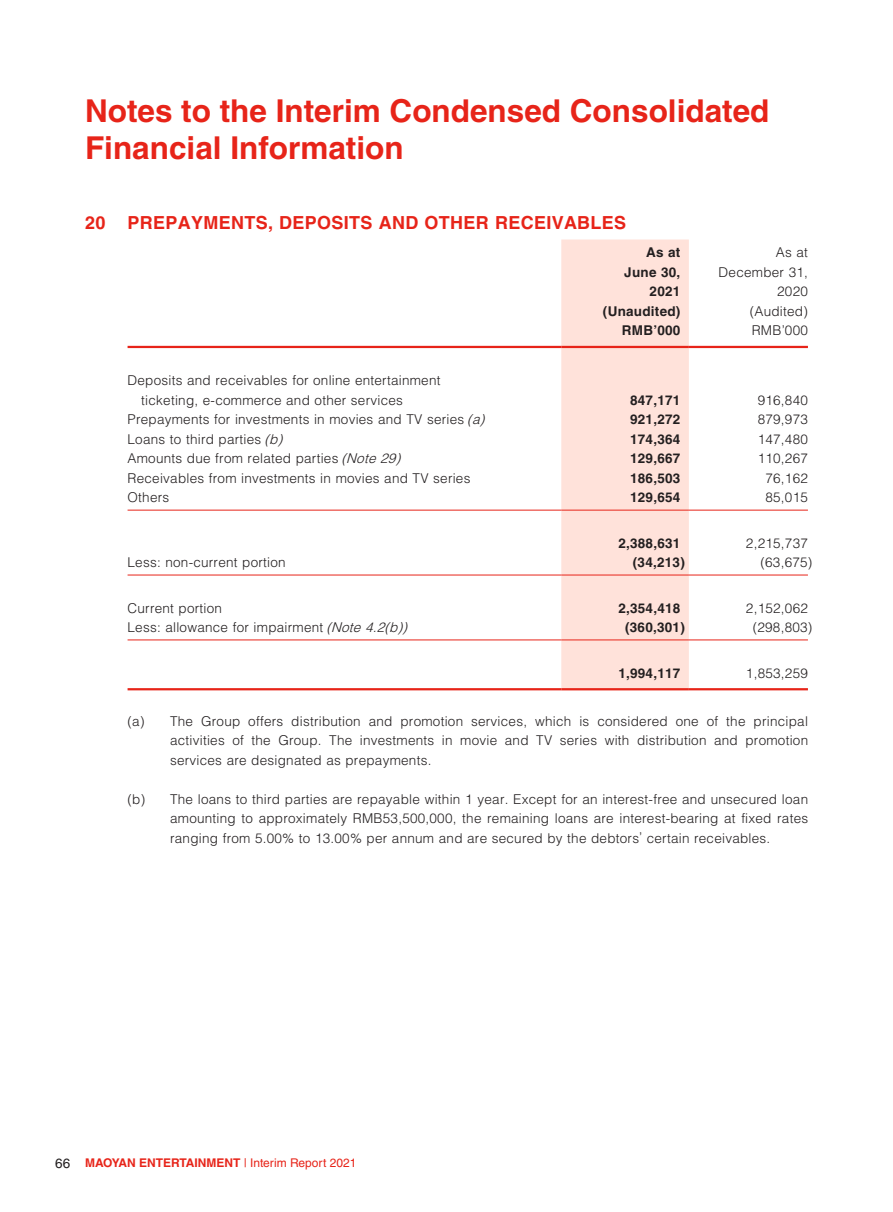
<style>
.page{position:relative;width:893px;height:1212px;background:#fff}
.page>*{position:absolute;margin:0;border:0;box-sizing:border-box;transform-origin:0 0}
.t1{font:700 31.5px/37.8px "Helvetica LT Std";color:#e72419}
.t2{font:700 18px "Helvetica LT Std";letter-spacing:.02em;color:#e72419}
.t3{font:300 13.5px/19.5px "Helvetica LT Std";letter-spacing:.02em;color:#231f20;text-align:justify}
.t4{font:700 13.5px/19.5px "Helvetica LT Std";letter-spacing:.02em;color:#231f20;text-align:right}
.t5{font:700 12px "Helvetica LT Std";color:#e72419}
.s1{font-style:italic}
.s2{font-weight:400;font-size:13.5px;color:#231f20}
.s3{font-weight:400}
</style>
<div class="page">
<div style="left:561px;top:239px;width:128px;height:449px;background:#ffe2da"></div>
<hr style="left:128px;top:346px;width:433px;height:2px;background:#e72419">
<hr style="left:561px;top:346px;width:128px;height:2px;background:#e72419">
<hr style="left:689px;top:346px;width:119px;height:2px;background:#e72419">
<hr style="left:128px;top:510px;width:433px;height:1px;background:#e72419">
<hr style="left:561px;top:510px;width:128px;height:1px;background:#e72419">
<hr style="left:689px;top:510px;width:119px;height:1px;background:#e72419">
<hr style="left:128px;top:575px;width:433px;height:1px;background:#e72419">
<hr style="left:561px;top:575px;width:128px;height:1px;background:#e72419">
<hr style="left:689px;top:575px;width:119px;height:1px;background:#e72419">
<hr style="left:128px;top:639px;width:433px;height:1px;background:#e72419">
<hr style="left:561px;top:639px;width:128px;height:1px;background:#e72419">
<hr style="left:689px;top:639px;width:119px;height:1px;background:#e72419">
<hr style="left:128px;top:688px;width:433px;height:2px;background:#e72419">
<hr style="left:561px;top:688px;width:128px;height:2px;background:#e72419">
<hr style="left:689px;top:688px;width:119px;height:2px;background:#e72419">
<h1 class="t1" style="left:85px;top:91px;width:686px">Notes to the Interim Condensed Consolidated<br>Financial Information</h1>
<h2 class="t2" style="left:85px;top:211px;width:543px">20 PREPAYMENTS, DEPOSITS AND OTHER RECEIVABLES</h2>
<p class="t4" style="left:624px;top:243px;width:58px">As at<br>June 30,</p>
<p class="t3" style="left:719px;top:243px;width:91px;text-align:right">As at<br>December 31,</p>
<p class="t4" style="left:650px;top:282px;width:32px">2021</p>
<p class="t3" style="left:777px;top:282px;width:32px">2020</p>
<p class="t4" style="left:603px;top:301px;width:79px">(Unaudited)</p>
<p class="t3" style="left:750px;top:301px;width:60px">(Audited)</p>
<p class="t4" style="left:622px;top:321px;width:60px">RMB’000</p>
<p class="t3" style="left:752px;top:321px;width:58px">RMB’000</p>
<p class="t3" style="left:141px;top:371px;width:301px;text-indent:-14px">Deposits and receivables for online entertainment ticketing, e-commerce and other services</p>
<p class="t4" style="left:630px;top:390px;width:52px">847,171</p>
<p class="t3" style="left:758px;top:390px;width:52px">916,840</p>
<p class="t3" style="left:128px;top:410px;width:363px">Prepayments for investments in movies and TV series <span class="s1">(a)</span></p>
<p class="t4" style="left:630px;top:410px;width:52px">921,272</p>
<p class="t3" style="left:758px;top:410px;width:52px">879,973</p>
<p class="t3" style="left:128px;top:429px;width:161px">Loans to third parties <span class="s1">(b)</span></p>
<p class="t4" style="left:630px;top:429px;width:52px">174,364</p>
<p class="t3" style="left:758px;top:429px;width:52px">147,480</p>
<p class="t3" style="left:128px;top:449px;width:279px">Amounts due from related parties <span class="s1">(Note29)</span></p>
<p class="t4" style="left:630px;top:449px;width:52px">129,667</p>
<p class="t3" style="left:758px;top:449px;width:52px">110,267</p>
<p class="t3" style="left:128px;top:468px;width:344px">Receivables from investments in movies and TV series</p>
<p class="t4" style="left:630px;top:468px;width:52px">186,503</p>
<p class="t3" style="left:765px;top:468px;width:44px">76,162</p>
<p class="t3" style="left:128px;top:488px;width:43px">Others</p>
<p class="t4" style="left:630px;top:488px;width:52px">129,654</p>
<p class="t3" style="left:765px;top:488px;width:44px">85,015</p>
<p class="t4" style="left:618px;top:533px;width:63px">2,388,631</p>
<p class="t3" style="left:746px;top:533px;width:63px">2,215,737</p>
<p class="t3" style="left:128px;top:553px;width:160px">Less: non-current portion</p>
<p class="t4" style="left:633px;top:553px;width:53px">(34,213)</p>
<p class="t3" style="left:760px;top:553px;width:53px">(63,675)</p>
<p class="t3" style="left:128px;top:598px;width:96px">Current portion</p>
<p class="t4" style="left:618px;top:598px;width:63px">2,354,418</p>
<p class="t3" style="left:746px;top:598px;width:63px">2,152,062</p>
<p class="t3" style="left:128px;top:617px;width:285px">Less: allowance for impairment <span class="s1">(Note4.2(b))</span></p>
<p class="t4" style="left:625px;top:617px;width:61px">(360,301)</p>
<p class="t3" style="left:753px;top:617px;width:61px">(298,803)</p>
<p class="t4" style="left:618px;top:663px;width:63px">1,994,117</p>
<p class="t3" style="left:746px;top:663px;width:63px">1,853,259</p>
<p class="t3" style="left:170px;top:711px;width:640px;text-indent:-43px">(a) The Group offers distribution and promotion services, which is considered one of the principal activities of the Group. The investments in movie and TV series with distribution and promotion services are designated as prepayments.</p>
<p class="t3" style="left:170px;top:789px;width:640px;text-indent:-43px">(b) The loans to third parties are repayable within 1 year. Except for an interest-free and unsecured loan amounting to approximately RMB53,500,000, the remaining loans are interest-bearing at fixed rates ranging from 5.00% to 13.00% per annum and are secured by the debtors’ certain receivables.</p>
<p class="t5" style="left:55px;top:1155px;width:303px"><span class="s2">66</span> MAOYAN ENTERTAINMENT <span class="s3">| Interim Report 2021</span></p>
</div>
